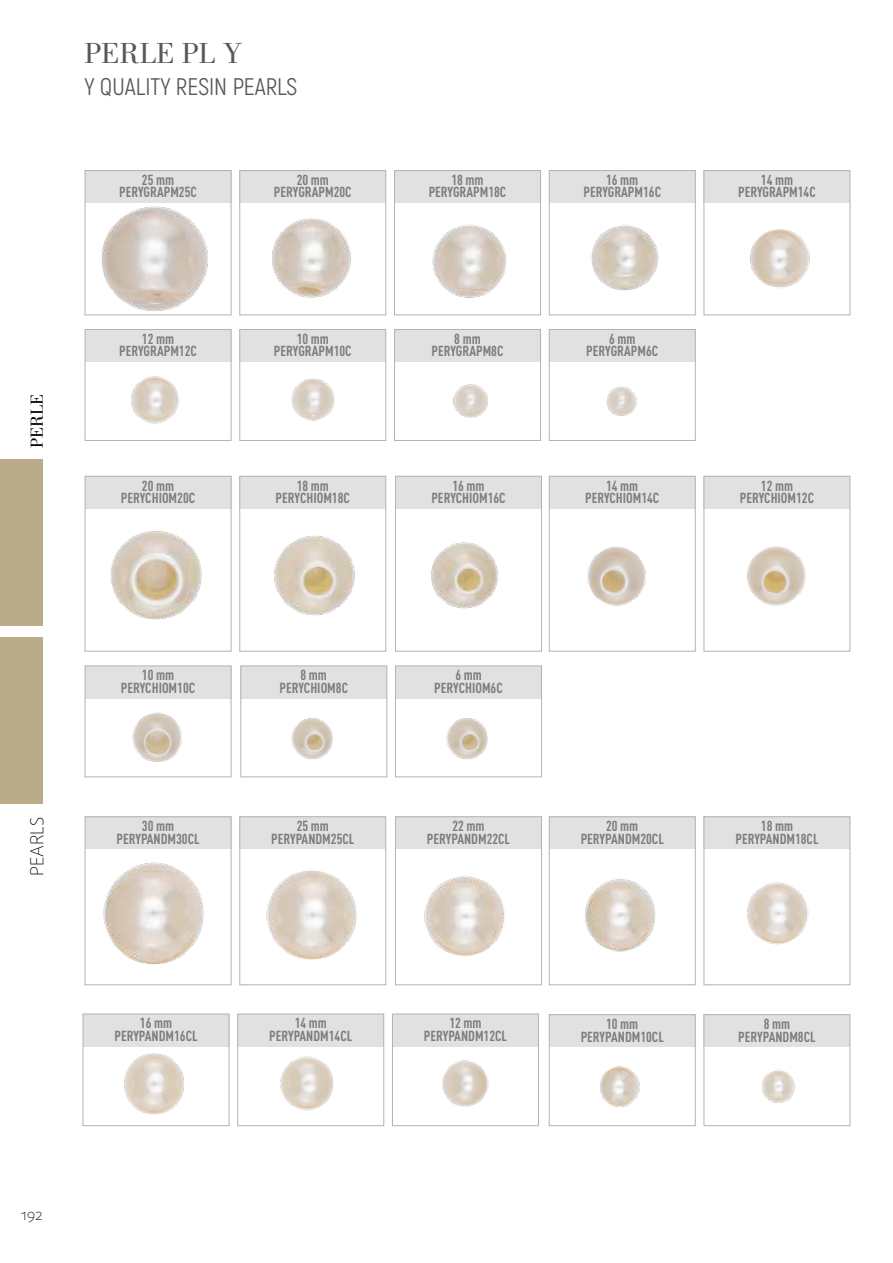
<style>
.page{position:relative;width:893px;height:1263px;background:#fff}
.page>*{position:absolute;margin:0;border:0;box-sizing:border-box;transform-origin:0 0}
.t1{font:30px "Bodoni Std";color:#58585a}
.t2{font:24px "Akrobat";color:#58585a}
.t3{font:100 18px "Daxline Pro";color:#000}
.t4{font:18px "Bodoni Std";color:#000}
.t5{font:100 15px "Daxline Pro";color:#000}
.t6{font:700 condensed 14.4px/12.5px "DIN Pro";color:#7b7c7e;text-align:center}
</style>
<div class="page">
<div style="left:0;top:637px;width:43px;height:167px;background:#baab89"></div>
<div style="left:0;top:459px;width:43px;height:166px;background:#baab89"></div>
<div style="left:85px;top:171px;width:146px;height:32px;background:#e1e1e2"></div>
<div style="left:85px;top:170px;width:146px;height:145px;border:1px solid #b1b3b4"></div>
<div style="left:549px;top:329px;width:146px;height:33px;background:#e1e1e2"></div>
<div style="left:549px;top:329px;width:147px;height:112px;border:1px solid #b1b3b4"></div>
<div style="left:240px;top:171px;width:146px;height:32px;background:#e1e1e2"></div>
<div style="left:239px;top:170px;width:147px;height:145px;border:1px solid #b1b3b4"></div>
<div style="left:85px;top:329px;width:146px;height:33px;background:#e1e1e2"></div>
<div style="left:85px;top:329px;width:146px;height:112px;border:1px solid #b1b3b4"></div>
<div style="left:394px;top:171px;width:146px;height:32px;background:#e1e1e2"></div>
<div style="left:394px;top:170px;width:147px;height:145px;border:1px solid #b1b3b4"></div>
<div style="left:240px;top:329px;width:146px;height:33px;background:#e1e1e2"></div>
<div style="left:239px;top:329px;width:147px;height:112px;border:1px solid #b1b3b4"></div>
<div style="left:549px;top:171px;width:146px;height:32px;background:#e1e1e2"></div>
<div style="left:549px;top:170px;width:147px;height:145px;border:1px solid #b1b3b4"></div>
<div style="left:394px;top:329px;width:146px;height:33px;background:#e1e1e2"></div>
<div style="left:394px;top:329px;width:147px;height:112px;border:1px solid #b1b3b4"></div>
<img style="left:93px;top:206px;width:130px;height:108px">
<img style="left:750px;top:229px;width:60px;height:59px">
<div style="left:549px;top:476px;width:146px;height:32px;background:#e1e1e2"></div>
<div style="left:549px;top:476px;width:147px;height:175px;border:1px solid #b1b3b4"></div>
<div style="left:395px;top:476px;width:147px;height:32px;background:#e1e1e2"></div>
<div style="left:395px;top:476px;width:147px;height:175px;border:1px solid #b1b3b4"></div>
<div style="left:704px;top:476px;width:146px;height:32px;background:#e1e1e2"></div>
<div style="left:704px;top:476px;width:146px;height:175px;border:1px solid #b1b3b4"></div>
<div style="left:85px;top:666px;width:146px;height:32px;background:#e1e1e2"></div>
<div style="left:85px;top:665px;width:146px;height:112px;border:1px solid #b1b3b4"></div>
<div style="left:241px;top:666px;width:146px;height:32px;background:#e1e1e2"></div>
<div style="left:240px;top:665px;width:147px;height:112px;border:1px solid #b1b3b4"></div>
<div style="left:85px;top:476px;width:146px;height:32px;background:#e1e1e2"></div>
<div style="left:85px;top:476px;width:146px;height:175px;border:1px solid #b1b3b4"></div>
<div style="left:240px;top:476px;width:146px;height:32px;background:#e1e1e2"></div>
<div style="left:239px;top:476px;width:147px;height:175px;border:1px solid #b1b3b4"></div>
<img style="left:587px;top:546px;width:59px;height:60px">
<img style="left:747px;top:546px;width:59px;height:60px">
<img style="left:132px;top:712px;width:50px;height:50px">
<img style="left:291px;top:703px;width:95px;height:70px">
<div style="left:395px;top:666px;width:147px;height:32px;background:#e1e1e2"></div>
<div style="left:395px;top:665px;width:147px;height:112px;border:1px solid #b1b3b4"></div>
<img style="left:446px;top:703px;width:95px;height:70px">
<img style="left:110px;top:531px;width:92px;height:89px">
<img style="left:274px;top:535px;width:81px;height:81px">
<img style="left:431px;top:542px;width:67px;height:67px">
<div style="left:85px;top:817px;width:146px;height:32px;background:#e1e1e2"></div>
<div style="left:85px;top:816px;width:146px;height:169px;border:1px solid #b1b3b4"></div>
<div style="left:549px;top:817px;width:146px;height:32px;background:#e1e1e2"></div>
<div style="left:549px;top:816px;width:147px;height:169px;border:1px solid #b1b3b4"></div>
<div style="left:549px;top:1015px;width:146px;height:32px;background:#e1e1e2"></div>
<div style="left:549px;top:1014px;width:147px;height:112px;border:1px solid #b1b3b4"></div>
<div style="left:240px;top:817px;width:146px;height:32px;background:#e1e1e2"></div>
<div style="left:239px;top:816px;width:147px;height:169px;border:1px solid #b1b3b4"></div>
<div style="left:395px;top:817px;width:147px;height:32px;background:#e1e1e2"></div>
<div style="left:395px;top:816px;width:147px;height:169px;border:1px solid #b1b3b4"></div>
<div style="left:704px;top:817px;width:146px;height:32px;background:#e1e1e2"></div>
<div style="left:704px;top:816px;width:146px;height:169px;border:1px solid #b1b3b4"></div>
<div style="left:704px;top:1015px;width:146px;height:32px;background:#e1e1e2"></div>
<div style="left:704px;top:1014px;width:146px;height:112px;border:1px solid #b1b3b4"></div>
<div style="left:83px;top:1014px;width:146px;height:32px;background:#e1e1e2"></div>
<div style="left:83px;top:1014px;width:146px;height:112px;border:1px solid #b1b3b4"></div>
<div style="left:238px;top:1014px;width:146px;height:32px;background:#e1e1e2"></div>
<div style="left:237px;top:1014px;width:147px;height:112px;border:1px solid #b1b3b4"></div>
<div style="left:392px;top:1014px;width:146px;height:32px;background:#e1e1e2"></div>
<div style="left:392px;top:1014px;width:147px;height:112px;border:1px solid #b1b3b4"></div>
<img style="left:103px;top:862px;width:101px;height:103px">
<img style="left:585px;top:879px;width:71px;height:73px">
<img style="left:600px;top:1066px;width:40px;height:41px">
<img style="left:762px;top:1070px;width:33px;height:33px">
<img style="left:266px;top:870px;width:91px;height:90px">
<img style="left:424px;top:876px;width:81px;height:80px">
<img style="left:747px;top:882px;width:62px;height:63px">
<img style="left:94px;top:1046px;width:119px;height:80px">
<img style="left:280px;top:1056px;width:54px;height:55px">
<img style="left:442px;top:1060px;width:47px;height:47px">
<img style="left:247px;top:218px;width:131px;height:96px">
<img style="left:131px;top:376px;width:48px;height:48px">
<img style="left:403px;top:224px;width:131px;height:90px">
<img style="left:291px;top:378px;width:44px;height:43px">
<img style="left:557px;top:225px;width:130px;height:89px">
<img style="left:453px;top:384px;width:35px;height:34px">
<img style="left:606px;top:386px;width:31px;height:30px">
<div style="left:704px;top:171px;width:146px;height:32px;background:#e1e1e2"></div>
<div style="left:704px;top:170px;width:146px;height:145px;border:1px solid #b1b3b4"></div>
<h1 class="t1" style="left:84px;top:37px;width:160px">PERLE PL Y</h1>
<h2 class="t2" style="left:84px;top:72px;width:214px">Y QUALITY RESIN PEARLS</h2>
<p class="t6" style="left:119px;top:172px;width:79px">25 mm<br>PERYGRAPM25C</p>
<p class="t6" style="left:274px;top:172px;width:79px">20 mm<br>PERYGRAPM20C</p>
<p class="t4" style="left:27px;top:448px;width:56px;rotate:-90deg">PERLE</p>
<p class="t6" style="left:119px;top:331px;width:79px">12 mm<br>PERYGRAPM12C</p>
<p class="t6" style="left:274px;top:331px;width:79px">10 mm<br>PERYGRAPM10C</p>
<p class="t6" style="left:121px;top:478px;width:76px">20 mm<br>PERYCHIOM20C</p>
<p class="t6" style="left:276px;top:478px;width:76px">18 mm<br>PERYCHIOM18C</p>
<p class="t6" style="left:429px;top:172px;width:79px">18 mm<br>PERYGRAPM18C</p>
<p class="t6" style="left:432px;top:331px;width:73px">8 mm<br>PERYGRAPM8C</p>
<p class="t6" style="left:583px;top:172px;width:79px">16 mm<br>PERYGRAPM16C</p>
<p class="t6" style="left:586px;top:331px;width:73px">6 mm<br>PERYGRAPM6C</p>
<p class="t6" style="left:738px;top:172px;width:79px">14 mm<br>PERYGRAPM14C</p>
<p class="t6" style="left:431px;top:478px;width:76px">16 mm<br>PERYCHIOM16C</p>
<p class="t6" style="left:740px;top:478px;width:76px">12 mm<br>PERYCHIOM12C</p>
<p class="t6" style="left:585px;top:478px;width:76px">14 mm<br>PERYCHIOM14C</p>
<p class="t3" style="left:25px;top:876px;width:61px;rotate:-90deg">PEARLS</p>
<p class="t6" style="left:121px;top:668px;width:76px">10 mm<br>PERYCHIOM10C</p>
<p class="t6" style="left:280px;top:668px;width:70px">8 mm<br>PERYCHIOM8C</p>
<p class="t6" style="left:434px;top:668px;width:70px">6 mm<br>PERYCHIOM6C</p>
<p class="t6" style="left:116px;top:819px;width:85px">30 mm<br>PERYPANDM30CL</p>
<p class="t6" style="left:581px;top:819px;width:85px">20 mm<br>PERYPANDM20CL</p>
<p class="t6" style="left:271px;top:819px;width:85px">25 mm<br>PERYPANDM25CL</p>
<p class="t6" style="left:427px;top:819px;width:85px">22 mm<br>PERYPANDM22CL</p>
<p class="t6" style="left:735px;top:819px;width:85px">18 mm<br>PERYPANDM18CL</p>
<p class="t6" style="left:114px;top:1016px;width:85px">16 mm<br>PERYPANDM16CL</p>
<p class="t6" style="left:269px;top:1016px;width:85px">14 mm<br>PERYPANDM14CL</p>
<p class="t6" style="left:424px;top:1016px;width:85px">12 mm<br>PERYPANDM12CL</p>
<p class="t6" style="left:581px;top:1016px;width:85px">10 mm<br>PERYPANDM10CL</p>
<p class="t6" style="left:738px;top:1016px;width:79px">8 mm<br>PERYPANDM8CL</p>
<p class="t5" style="left:21px;top:1205px;width:23px">192</p>
</div>
